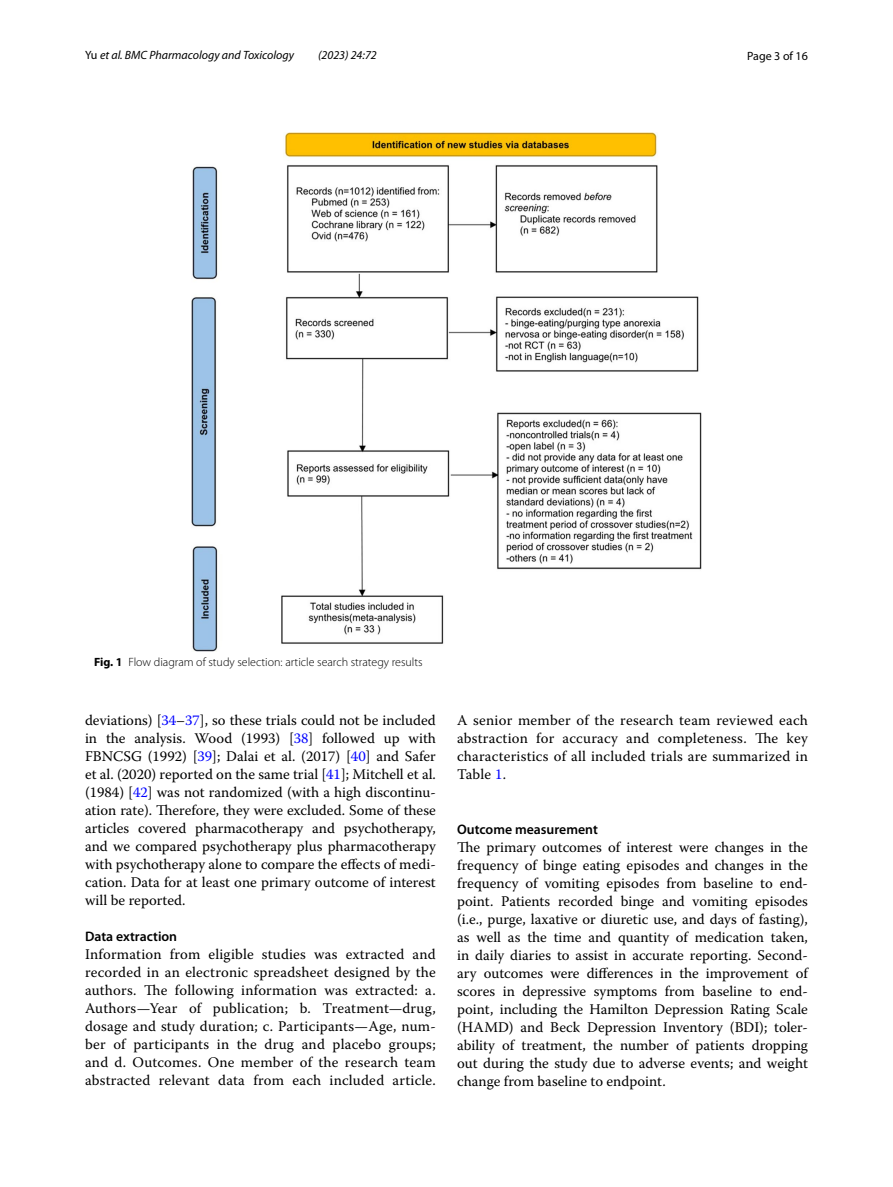
<style>
.page{position:relative;width:893px;height:1187px;background:#fff}
.page>*{position:absolute;margin:0;border:0;box-sizing:border-box;transform-origin:0 0}
.t1{font:14.7px/18px "Warnock Pro";letter-spacing:.01em;color:#000;text-align:justify}
.t2{font:600 13.8px "Myriad Pro";color:#000}
.t3{font:300 12px "Myriad Pro";color:#000}
.t4{font:italic 12px "Myriad Pro";color:#000}
.t5{font:12px "Myriad Pro";color:#000}
.s1{font-style:normal}
.s2{font-weight:700}
.s3{color:#00f}
</style>
<div class="page">
<img style="left:191px;top:133px;width:511px;height:518px">
<p class="t4" style="left:85px;top:48px;width:211px"><span class="s1">Yu</span> et al. BMC Pharmacology and Toxicology</p>
<p class="t4" style="left:318px;top:48px;width:60px">(2023) 24:72</p>
<p class="t5" style="left:747px;top:48px;width:62px">Page 3 of 16</p>
<p class="t3" style="left:94px;top:655px;width:330px"><span class="s2">Fig. 1</span> Flow diagram of study selection: article search strategy results</p>
<p class="t1" style="left:85px;top:711px;width:352px">deviations) [<span class="s3">34</span>–<span class="s3">37</span>], so these trials could not be included in the analysis. Wood (1993) [<span class="s3">38</span>] followed up with FBNCSG (1992) [<span class="s3">39</span>]; Dalai et al. (2017) [<span class="s3">40</span>] and Safer et al. (2020) reported on the same trial [<span class="s3">41</span>]; Mitchell et al. (1984) [<span class="s3">42</span>] was not randomized (with a high discontinu&shy;ation rate). Therefore, they were excluded. Some of these articles covered pharmacotherapy and psychotherapy, and we compared psychotherapy plus pharmacotherapy with psychotherapy alone to compare the effects of medi&shy;cation. Data for at least one primary outcome of interest will be reported.</p>
<p class="t2" style="left:85px;top:927px;width:94px">Data extraction</p>
<p class="t1" style="left:85px;top:945px;width:352px">Information from eligible studies was extracted and recorded in an electronic spreadsheet designed by the authors. The following information was extracted: a.<br>Authors—Year of publication; b. Treatment—drug, dosage and study duration; c. Participants—Age, num&shy;ber of participants in the drug and placebo groups; and d. Outcomes. One member of the research team abstracted relevant data from each included article.</p>
<p class="t1" style="left:457px;top:711px;width:352px">A senior member of the research team reviewed each abstraction for accuracy and completeness. The key characteristics of all included trials are summarized in Table <span class="s3">1</span>.</p>
<p class="t2" style="left:457px;top:820px;width:142px">Outcome measurement</p>
<p class="t1" style="left:457px;top:837px;width:352px">The primary outcomes of interest were changes in the frequency of binge eating episodes and changes in the frequency of vomiting episodes from baseline to end&shy;point. Patients recorded binge and vomiting episodes (i.e., purge, laxative or diuretic use, and days of fasting), as well as the time and quantity of medication taken, in daily diaries to assist in accurate reporting. Second&shy;ary outcomes were differences in the improvement of scores in depressive symptoms from baseline to end&shy;point, including the Hamilton Depression Rating Scale (HAMD) and Beck Depression Inventory (BDI); toler&shy;ability of treatment, the number of patients dropping out during the study due to adverse events; and weight change from baseline to endpoint.</p>
</div>
